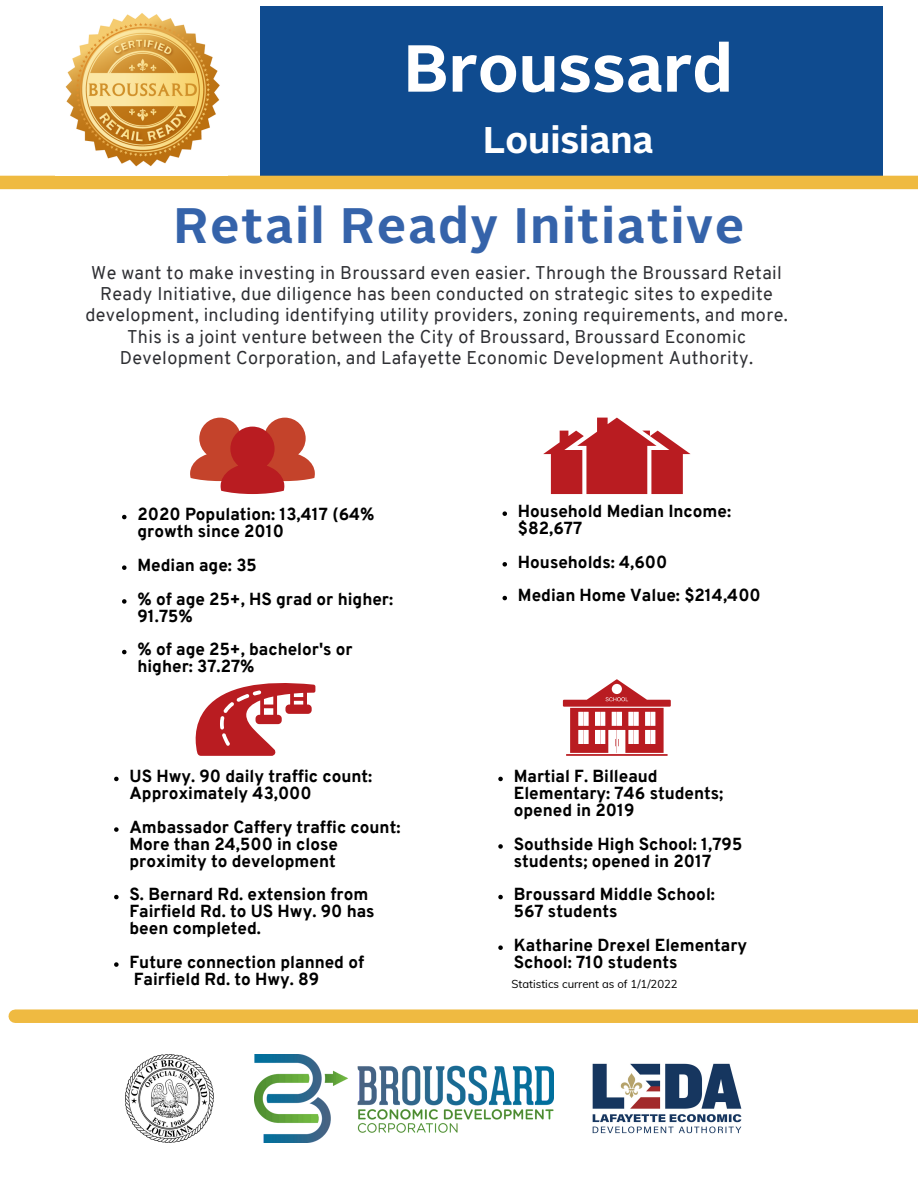
<style>
.page{position:relative;width:918px;height:1188px;background:#fff}
.page>*{position:absolute;margin:0;border:0;box-sizing:border-box;transform-origin:0 0}
.t1{font:700 66.3px "Alright Sans";color:#fff}
.t2{font:700 49.8px "Alright Sans";letter-spacing:.04em;color:#3563aa}
.t3{font:700 37.05px "Alright Sans";color:#fff}
.t4{font:18px/21.3px "Overpass";letter-spacing:.02em;color:#2e2f33;text-align:center}
.t5{font:800 16.95px/16.8px "Overpass";color:#000}
.t6{font:11.25px "Mulish";color:#000}
</style>
<div class="page">
<div style="left:260px;top:6px;width:623px;height:170px;background:#0f4b8f"></div>
<img style="left:255px;top:1055px;width:298px;height:88px">
<img style="left:125px;top:1055px;width:88px;height:88px">
<div style="left:0;top:176px;width:918px;height:13px;background:#efba41"></div>
<img style="left:65px;top:13px;width:155px;height:154px">
<svg style="left:190px;top:418px;width:125px;height:76px"></svg>
<svg style="left:543px;top:418px;width:148px;height:76px"></svg>
<svg style="left:195px;top:683px;width:120px;height:73px"></svg>
<hr style="left:566px;top:754px;width:102px;height:2px;background:#b91c21">
<svg style="left:563px;top:679px;width:108px;height:74px"></svg>
<img style="left:592px;top:1063px;width:150px;height:71px">
<svg style="left:122px;top:515px;width:5px;height:4px"></svg>
<svg style="left:122px;top:565px;width:5px;height:5px"></svg>
<svg style="left:122px;top:599px;width:5px;height:5px"></svg>
<svg style="left:122px;top:650px;width:5px;height:4px"></svg>
<svg style="left:503px;top:511px;width:4px;height:5px"></svg>
<svg style="left:503px;top:562px;width:4px;height:5px"></svg>
<svg style="left:503px;top:596px;width:4px;height:4px"></svg>
<svg style="left:114px;top:777px;width:5px;height:4px"></svg>
<svg style="left:114px;top:827px;width:5px;height:5px"></svg>
<svg style="left:114px;top:895px;width:5px;height:4px"></svg>
<svg style="left:114px;top:962px;width:5px;height:5px"></svg>
<svg style="left:498px;top:777px;width:5px;height:4px"></svg>
<svg style="left:498px;top:844px;width:5px;height:5px"></svg>
<svg style="left:498px;top:895px;width:5px;height:4px"></svg>
<svg style="left:498px;top:945px;width:5px;height:5px"></svg>
<div style="left:15px;top:1009px;width:903px;height:14px;background:#efba41"></div>
<h1 class="t1" style="left:404px;top:41px;width:330px">Broussard</h1>
<h3 class="t3" style="left:483px;top:125px;width:172px">Louisiana</h3>
<h2 class="t2" style="left:174px;top:205px;width:572px">Retail Ready Initiative</h2>
<p class="t4" style="left:85px;top:264px;width:704px">We want to make investing in Broussard even easier. Through the Broussard Retail Ready Initiative, due diligence has been conducted on strategic sites to expedite development, including identifying utility providers, zoning requirements, and more.<br>This is a joint venture between the City of Broussard, Broussard Economic Development Corporation, and Lafayette Economic Development Authority.</p>
<p class="t5" style="left:137px;top:508px;width:239px">2020 Population: 13,417 (64% growth since 2010</p>
<p class="t5" style="left:137px;top:550px;width:257px;line-height:33.8px">Median age: 35<br>% of age 25+, HS grad or higher:</p>
<p class="t5" style="left:137px;top:601px;width:217px;line-height:33.8px">91.75%<br>% of age 25+, bachelor's or</p>
<p class="t5" style="left:137px;top:660px;width:119px">higher: 37.27%</p>
<p class="t5" style="left:130px;top:770px;width:244px">US Hwy. 90 daily traffic count:<br>Approximately 43,000</p>
<p class="t5" style="left:130px;top:820px;width:272px">Ambassador Caffery traffic count:<br>More than 24,500 in close proximity to development</p>
<p class="t5" style="left:130px;top:888px;width:247px">S. Bernard Rd. extension from<br>Fairfield Rd. to US Hwy. 90 has been completed.</p>
<p class="t5" style="left:130px;top:955px;width:236px">Future connection planned of<br>Fairfield Rd. to Hwy. 89</p>
<p class="t5" style="left:518px;top:504px;width:215px">Household Median Income: $82,677</p>
<p class="t5" style="left:518px;top:547px;width:244px;line-height:33.8px">Households: 4,600<br>Median Home Value: $214,400</p>
<p class="t5" style="left:514px;top:770px;width:211px">Martial F. Billeaud<br>Elementary: 746 students; opened in 2019</p>
<p class="t5" style="left:514px;top:837px;width:230px">Southside High School: 1,795 students; opened in 2017</p>
<p class="t5" style="left:514px;top:888px;width:203px">Broussard Middle School:<br>567 students</p>
<p class="t5" style="left:514px;top:938px;width:235px">Katharine Drexel Elementary<br>School: 710 students</p>
<p class="t6" style="left:511px;top:977px;width:168px">Statistics current as of 1/1/2022</p>
</div>
